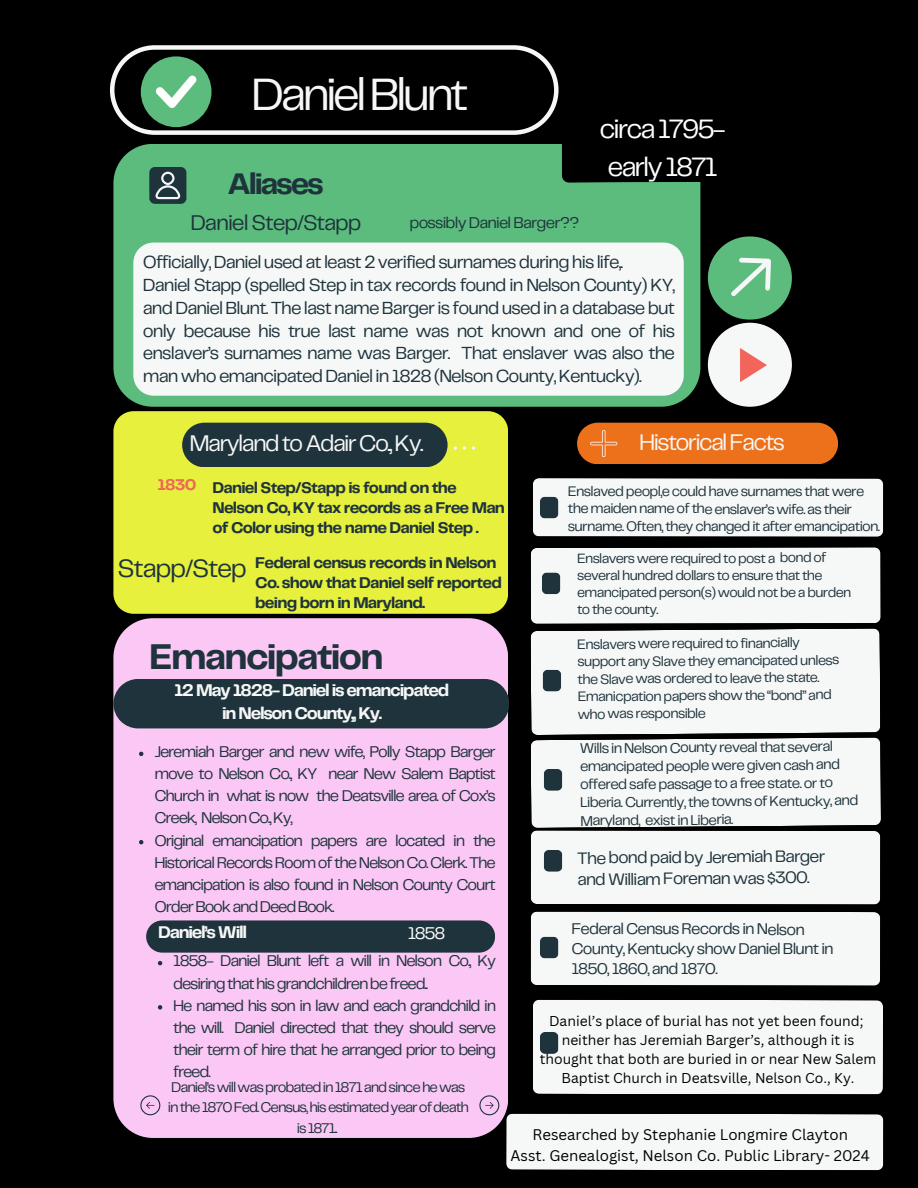
<style>
.page{position:relative;width:918px;height:1188px;background:#000}
.page>*{position:absolute;margin:0;border:0;box-sizing:border-box;transform-origin:0 0}
.t1{font:47.1px "Telegraf";letter-spacing:-.085em;color:#f6f7f7}
.t2{font:700 37.2px "Telegraf";letter-spacing:-.05em;color:#1e333b}
.t3{font:700 30.9px "Telegraf";letter-spacing:-.07em;color:#1e333b}
.t4{font:27.6px/38.4px "Telegraf";letter-spacing:-.07em;color:#fff}
.t5{font:26.1px "Telegraf";letter-spacing:-.05em;color:#1e333b}
.t6{font:23.55px "Telegraf";letter-spacing:-.07em;color:#f6f7f7}
.t7{font:22.2px "Telegraf";letter-spacing:-.05em;color:#1e333b}
.t8{font:18.3px/23px "Telegraf";letter-spacing:-.05em;color:#1e333b;text-align:justify}
.t9{font:700 17.7px/23.7px "Telegraf";letter-spacing:-.07em;color:#f6f7f7}
.t10{font:17.7px "Telegraf";color:#fff}
.t11{font:17.25px/21.6px "Telegraf";letter-spacing:-.055em;color:#1e333b}
.t12{font:16.2px/22px "Telegraf";letter-spacing:-.07em;color:#1e333b;text-align:justify}
.t13{font:700 16.2px/19.8px "Telegraf";letter-spacing:-.05em;color:#1e333b}
.t14{font:16.2px/19.8px "Telegraf";letter-spacing:-.05em;color:#1e333b}
.t15{font:700 16.2px "Telegraf";color:#f1655a}
.t16{font:15px "Canva Sans";color:#000}
.t17{font:14.7px/18.1px "Telegraf";letter-spacing:-.055em;color:#1e333b;text-align:center}
.t18{font:14.4px/17.7px "Telegraf";letter-spacing:-.05em;color:#1e333b}
.t19{font:14.25px/17.5px "Telegraf";letter-spacing:-.055em;color:#1e333b}
.t20{font:13.95px/19.2px "Canva Sans";color:#000;text-align:center}
.t21{font:13.95px/17.2px "Telegraf";letter-spacing:-.05em;color:#1e333b}
</style>
<div class="page">
<div style="left:113px;top:199px;width:587px;height:208px;background:#5bbc7d"></div>
<div style="left:133px;top:243px;width:551px;height:153px;background:#f6f7f7"></div>
<div style="left:708px;top:236px;width:84px;height:84px;background:#5bbc7d;border-radius:42px"></div>
<svg style="left:717px;top:244px;width:68px;height:67px"></svg>
<div style="left:113px;top:411px;width:395px;height:203px;background:#e6f03d"></div>
<div style="left:182px;top:423px;width:266px;height:44px;background:#1e333b;border-radius:22px"></div>
<svg style="left:454px;top:446px;width:3px;height:4px"></svg>
<svg style="left:463px;top:446px;width:3px;height:4px"></svg>
<svg style="left:472px;top:446px;width:3px;height:4px"></svg>
<div style="left:113px;top:618px;width:395px;height:520px;background:#fbc8f6"></div>
<div style="left:113px;top:679px;width:396px;height:49px;background:#1e333b"></div>
<svg style="left:146px;top:920px;width:349px;height:33px;background:#273943"></svg>
<div style="left:577px;top:423px;width:261px;height:41px;background:#ec711a"></div>
<div style="left:533px;top:478px;width:350px;height:59px;background:#f6f7f7"></div>
<div style="left:540px;top:497px;width:19px;height:22px;background:#1e333b;border-radius:6px"></div>
<svg style="left:149px;top:167px;width:37px;height:37px"></svg>
<div style="left:708px;top:323px;width:84px;height:84px;background:#f6f7f7;border-radius:50%"></div>
<svg style="left:740px;top:348px;width:27px;height:34px"></svg>
<svg style="left:110px;top:45px;width:591px;height:154px"></svg>
<svg style="left:479px;top:1095px;width:20px;height:20px"></svg>
<svg style="left:140px;top:1095px;width:20px;height:20px"></svg>
<svg style="left:139px;top:752px;width:4px;height:4px"></svg>
<svg style="left:139px;top:840px;width:4px;height:4px"></svg>
<svg style="left:158px;top:961px;width:4px;height:4px"></svg>
<svg style="left:158px;top:1005px;width:4px;height:5px"></svg>
<div style="left:531px;top:547px;width:350px;height:358px;background:#f6f7f7"></div>
<div style="left:533px;top:1000px;width:350px;height:94px;background:#f6f7f7"></div>
<div style="left:531px;top:911px;width:349px;height:75px;background:#f6f7f7"></div>
<div style="left:542px;top:572px;width:19px;height:22px;background:#1e333b;border-radius:6px"></div>
<div style="left:543px;top:670px;width:18px;height:22px;background:#1e333b;border-radius:6px"></div>
<div style="left:544px;top:769px;width:18px;height:22px;background:#1e333b;border-radius:6px"></div>
<div style="left:544px;top:850px;width:18px;height:22px;background:#1e333b;border-radius:6px"></div>
<div style="left:540px;top:937px;width:19px;height:22px;background:#1e333b;border-radius:6px"></div>
<div style="left:540px;top:1032px;width:19px;height:22px;background:#1e333b;border-radius:6px"></div>
<div style="left:506px;top:1114px;width:377px;height:56px;background:#f6f7f7"></div>
<h1 class="t1" style="left:251px;top:74px;width:219px">DanielBlunt</h1>
<p class="t4" style="left:599px;top:111px;width:128px">circa1795- early1871</p>
<h4 class="t3" style="left:227px;top:170px;width:98px">Aliases</h4>
<p class="t7" style="left:190px;top:213px;width:173px">Daniel Step/Stapp</p>
<h3 class="t14" style="left:409px;top:214px;width:171px">possibly Daniel Barger??</h3>
<h5 class="t8" style="left:143px;top:251px;width:482px">Officially, Daniel used at least 2 verified surnames during his life,.</h5>
<p class="t8" style="left:143px;top:274px;width:534px">Daniel Stapp (spelled Step in tax records found in Nelson County) KY, and Daniel Blunt. The last name Barger is found used in a database but only because his true last name was not known and one of his enslaver’s surnames name was Barger. That enslaver was also the man who emancipated Daniel in 1828 (Nelson County, Kentucky).</p>
<p class="t6" style="left:639px;top:432px;width:147px">HistoricalFacts</p>
<h2 class="t18" style="left:568px;top:483px;width:314px">Enslaved peopl,e could have surnames that were the maiden name of the enslaver’s wife. as their surname. Often, they changed it after emancipation.</h2>
<p class="t21" style="left:577px;top:550px;width:276px">Enslavers were required to post a bond of several hundred dollars to ensure that the emancipated person(s) would not be a burden to the county.</p>
<p class="t19" style="left:577px;top:635px;width:264px">Enslavers were required to financially support any Slave they emancipated unless the Slave was ordered to leave the state.<br>Emanicpation papers show the “bond” and who was responsible</p>
<h6 class="t17" style="left:580px;top:739px;width:280px;text-align:left">Wills in Nelson County reveal that several emancipated people were given cash and offered safe passage to a free state. or to Liberia. Currently, the towns of Kentucky, and Maryland, exist in Liberia.</h6>
<p class="t6" style="left:190px;top:433px;width:235px">MarylandtoAdairCo.,Ky.</p>
<p class="t15" style="left:158px;top:478px;width:40px">1830</p>
<p class="t13" style="left:213px;top:478px;width:294px;line-height:20.2px">Daniel Step/Stapp is found on the<br>Nelson Co, KY tax records as a Free Man of Color using the name Daniel Step .</p>
<p class="t5" style="left:117px;top:557px;width:131px">Stapp/Step</p>
<p class="t13" style="left:255px;top:553px;width:248px">Federal census records in Nelson<br>Co. show that Daniel self reported being born in Maryland.</p>
<h5 class="t2" style="left:149px;top:640px;width:236px">Emancipation</h5>
<p class="t9" style="left:222px;top:679px;width:229px;text-indent:-48px">12 May 1828- Daniel is emancipated in Nelson County, Ky.</p>
<p class="t12" style="left:154px;top:742px;width:343px">Jeremiah Barger and new wife, Polly Stapp Barger move to Nelson Co., KY near New Salem Baptist Church in what is now the Deatsville area. of Cox’s Creek, NelsonCo.,Ky,</p>
<h4 class="t12" style="left:154px;top:830px;width:343px">Original emancipation papers are located in the Historical Records Room of the Nelson Co. Clerk. The emancipation is also found in Nelson County Court OrderBookandDeedBook.</h4>
<p class="t9" style="left:158px;top:921px;width:91px">Daniel’s Will</p>
<p class="t11" style="left:577px;top:847px;width:250px">The bond paid by Jeremiah Barger and William Foreman was $300.</p>
<p class="t14" style="left:571px;top:920px;width:264px">Federal Census Records in Nelson<br>County, Kentucky show Daniel Blunt in<br>1850, 1860, and 1870.</p>
<p class="t20" style="left:549px;top:1011px;width:316px">Daniel’s place of burial has not yet been found;</p>
<p class="t20" style="left:540px;top:1030px;width:338px">neither has Jeremiah Barger’s, although it is thought that both are buried in or near New Salem<br>Baptist Church in Deatsville, Nelson Co., Ky.</p>
<p class="t10" style="left:408px;top:926px;width:39px">1858</p>
<p class="t12" style="left:173px;top:951px;width:325px">1858- Daniel Blunt left a will in Nelson Co., Ky desiringthathisgrandchildrenbefreed.</p>
<p class="t12" style="left:173px;top:995px;width:325px">He named his son in law and each grandchild in the will. Daniel directed that they should serve their term of hire that he arranged prior to being freed.</p>
<h5 class="t17" style="left:168px;top:1078px;width:303px;line-height:20.2px">Daniel’swillwasprobatedin1871andsincehewas inthe1870Fed.Census,hisestimatedyearofdeath is1871.</h5>
<p class="t16" style="left:533px;top:1124px;width:317px">Researched by Stephanie Longmire Clayton</p>
<h6 class="t16" style="left:511px;top:1144px;width:361px">Asst. Genealogist, Nelson Co. Public Library- 2024</h6>
</div>
